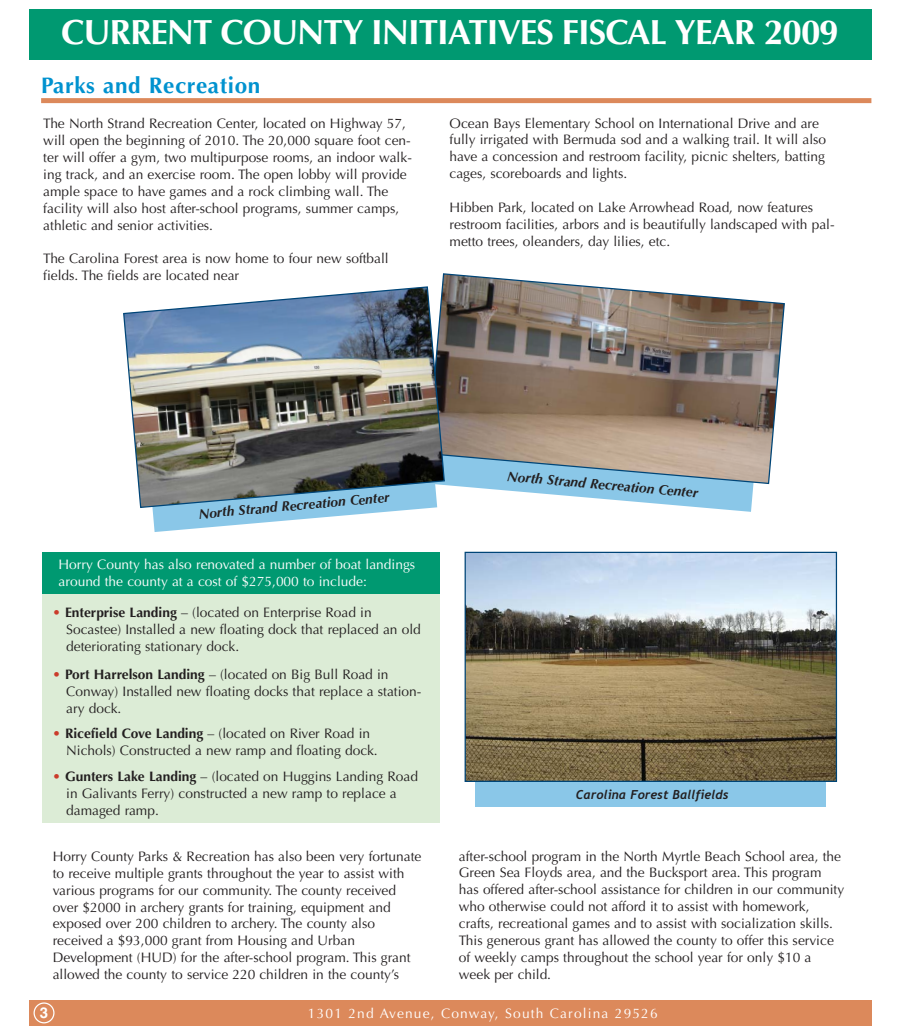
<style>
.page{position:relative;width:900px;height:1035px;background:#fff}
.page>*{position:absolute;margin:0;border:0;box-sizing:border-box;transform-origin:0 0}
.t1{font:700 35px "Optima";letter-spacing:-.03em;color:#fff}
.t2{font:700 22.5px "Optima";letter-spacing:.03em;color:#0092cf}
.t3{font:700 15px "Helvetica";color:#fff}
.t4{font:13.75px/16.9px "Optima";color:#231f20}
.t5{font:13.75px/16.9px "Optima";color:#fff}
.t6{font:italic 700 13.75px "Optima";color:#231f20}
.t7{font:13.75px "Optima";letter-spacing:.085em;color:#fff}
.t8{font:italic 700 12.5px "Trebuchet";color:#231f20}
.s1{color:#cb3c2b}
.s2{font-weight:700}
</style>
<div class="page">
<div style="left:42px;top:582px;width:398px;height:241px;background:#dcecd6"></div>
<div style="left:29px;top:1000px;width:842px;height:26px;background:#dc895b"></div>
<div style="left:475px;top:777px;width:350px;height:30px;background:#8ac7e8"></div>
<div style="left:29px;top:9px;width:842px;height:51px;background:#009971"></div>
<svg style="left:34px;top:1002px;width:21px;height:21px"></svg>
<img style="left:467px;top:554px;width:368px;height:226px">
<div style="left:465px;top:552px;width:372px;height:230px;border:1px solid #004577"></div>
<svg style="left:442px;top:273px;width:343px;height:212px;background:#94867b"></svg>
<svg style="left:152px;top:449px;width:602px;height:83px"></svg>
<img style="left:123px;top:286px;width:323px;height:223px">
<div style="left:42px;top:553px;width:398px;height:41px;background:#009971"></div>
<div style="left:41px;top:98px;width:830px;height:5px;background:#dc895b"></div>
<h1 class="t1" style="left:61px;top:15px;width:779px">CURRENT COUNTY INITIATIVES FISCAL YEAR 2009</h1>
<h2 class="t2" style="left:41px;top:75px;width:221px">Parks and Recreation</h2>
<p class="t4" style="left:43px;top:116px;width:370px">The North Strand Recreation Center, located on Highway 57, will open the beginning of 2010. The 20,000 square foot cen&shy;ter will offer a gym, two multipurpose rooms, an indoor walk&shy;ing track, and an exercise room. The open lobby will provide ample space to have games and a rock climbing wall. The facility will also host after-school programs, summer camps, athletic and senior activities.</p>
<p class="t4" style="left:43px;top:251px;width:347px">The Carolina Forest area is now home to four new softball fields. The fields are located near</p>
<p class="t4" style="left:450px;top:115px;width:378px">Ocean Bays Elementary School on International Drive and are fully irrigated with Bermuda sod and a walking trail. It will also have a concession and restroom facility, picnic shelters, batting cages, scoreboards and lights.</p>
<p class="t4" style="left:450px;top:199px;width:387px">Hibben Park, located on Lake Arrowhead Road, now features restroom facilities, arbors and is beautifully landscaped with pal&shy;metto trees, oleanders, day lilies, etc.</p>
<p class="t6" style="left:198px;top:507px;width:193px;rotate:-5deg">North Strand Recreation Center</p>
<p class="t5" style="left:59px;top:557px;width:358px">Horry County has also renovated a number of boat landings around the county at a cost of $275,000 to include:</p>
<p class="t4" style="left:66px;top:605px;width:356px;text-indent:-14px"><span class="s1">•</span> <span class="s2">Enterprise Landing</span> – (located on Enterprise Road in<br>Socastee) Installed a new floating dock that replaced an old deteriorating stationary dock.</p>
<p class="t4" style="left:66px;top:667px;width:357px;text-indent:-14px"><span class="s1">•</span> <span class="s2">Port Harrelson Landing</span> – (located on Big Bull Road in<br>Conway) Installed new floating docks that replace a station&shy;ary dock.</p>
<p class="t4" style="left:66px;top:726px;width:313px;text-indent:-14px"><span class="s1">•</span> <span class="s2">Ricefield Cove Landing</span> – (located on River Road in<br>Nichols) Constructed a new ramp and floating dock.</p>
<p class="t4" style="left:66px;top:768px;width:353px;text-indent:-14px"><span class="s1">•</span> <span class="s2">Gunters Lake Landing</span> – (located on Huggins Landing Road in Galivants Ferry) constructed a new ramp to replace a damaged ramp.</p>
<p class="t6" style="left:508px;top:469px;width:193px;rotate:5deg">North Strand Recreation Center</p>
<p class="t8" style="left:576px;top:790px;width:154px">Carolina Forest Ballfields</p>
<p class="t4" style="left:53px;top:849px;width:370px">Horry County Parks &amp; Recreation has also been very fortunate to receive multiple grants throughout the year to assist with various programs for our community. The county received over $2000 in archery grants for training, equipment and exposed over 200 children to archery. The county also received a $93,000 grant from Housing and Urban Development (HUD) for the after-school program. This grant allowed the county to service 220 children in the county’s</p>
<p class="t4" style="left:459px;top:848px;width:387px">after-school program in the North Myrtle Beach School area, the Green Sea Floyds area, and the Bucksport area. This program has offered after-school assistance for children in our community who otherwise could not afford it to assist with homework, crafts, recreational games and to assist with socialization skills.<br>This generous grant has allowed the county to offer this service of weekly camps throughout the school year for only $10 a week per child.</p>
<p class="t3" style="left:40px;top:1007px;width:10px">3</p>
<p class="t7" style="left:308px;top:1006px;width:351px">1301 2nd Avenue, Conway, South Carolina 29526</p>
</div>
